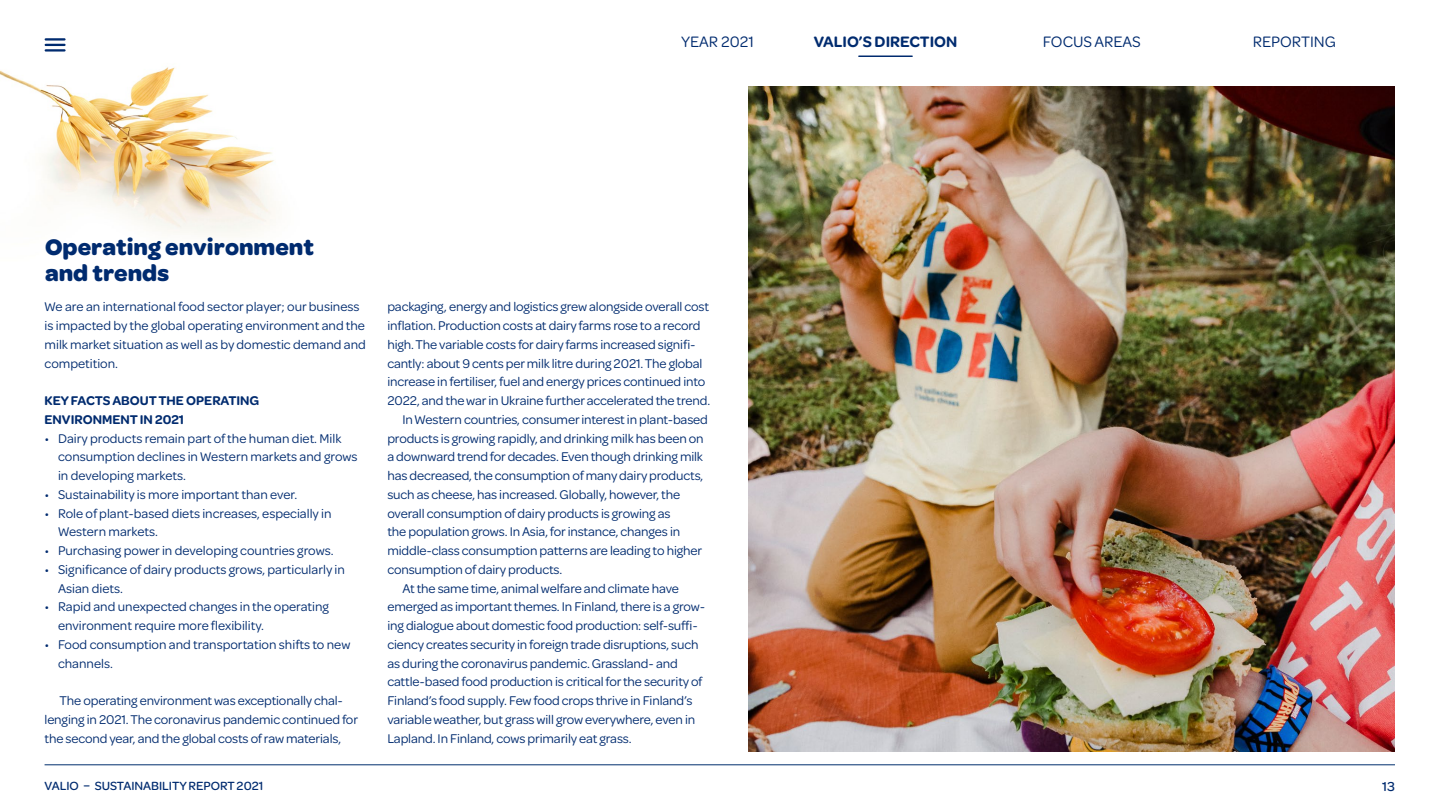
<style>
.page{position:relative;width:1440px;height:810px;background:#fff}
.page>*{position:absolute;margin:0;border:0;box-sizing:border-box;transform-origin:0 0}
.t1{font:700 24px/25.5px "Omnes";color:#002b6f}
.t2{font:16.12px "Omnes Valio";color:#002b6f}
.t3{font:600 16.12px "Omnes Valio";color:#002b6f}
.t4{font:500 13.8px "Omnes Valio";color:#002b6f}
.t5{font:13.5px/18.8px "Omnes Valio";letter-spacing:-.01em;color:#002b6f}
.t6{font:600 13.5px/18.8px "Omnes Valio";color:#002b6f}
.t7{font:500 12.67px "Omnes Valio";color:#002b6f}
</style>
<div class="page">
<img style="left:0;top:38px;width:275px;height:198px">
<img style="left:748px;top:86px;width:647px;height:666px">
<hr style="left:45px;top:765px;width:1350px;height:1px;background:#002e6d">
<hr style="left:46px;top:38px;width:19px;height:3px;background:#002b6f">
<svg style="left:46px;top:44px;width:19px;height:2px"></svg>
<hr style="left:46px;top:49px;width:19px;height:3px;background:#002b6f">
<hr style="left:859px;top:56px;width:53px;height:1px;background:#002b6f">
<p class="t3" style="left:814px;top:30px;width:145px">VALIO’S DIRECTION</p>
<p class="t2" style="left:681px;top:31px;width:74px">YEAR 2021</p>
<p class="t2" style="left:1043px;top:31px;width:100px">FOCUS AREAS</p>
<p class="t2" style="left:1253px;top:31px;width:84px">REPORTING</p>
<h1 class="t1" style="left:45px;top:235px;width:271px">Operating environment and trends</h1>
<p class="t5" style="left:45px;top:297px;width:323px">We are an international food sector player; our business is impacted by the global operating environment and the milk market situation as well as by domestic demand and competition.</p>
<p class="t6" style="left:45px;top:390px;width:216px">KEY FACTS ABOUT THE OPERATING<br>ENVIRONMENT IN 2021</p>
<p class="t5" style="left:58px;top:428px;width:301px;text-indent:-14px">• Dairy products remain part of the human diet. Milk consumption declines in Western markets and grows in developing markets.</p>
<p class="t5" style="left:45px;top:484px;width:254px">• Sustainability is more important than ever.</p>
<p class="t5" style="left:58px;top:503px;width:275px;text-indent:-14px">• Role of plant-based diets increases, especially in<br>Western markets.</p>
<p class="t5" style="left:45px;top:540px;width:291px">• Purchasing power in developing countries grows.</p>
<p class="t5" style="left:58px;top:559px;width:288px;text-indent:-14px">• Significance of dairy products grows, particularly in<br>Asian diets.</p>
<p class="t5" style="left:58px;top:597px;width:273px;text-indent:-14px">• Rapid and unexpected changes in the operating environment require more flexibility.</p>
<p class="t5" style="left:58px;top:634px;width:294px;text-indent:-14px">• Food consumption and transportation shifts to new channels.</p>
<p class="t5" style="left:45px;top:690px;width:315px;text-indent:15px">The operating environment was exceptionally chal&shy;lenging in 2021. The coronavirus pandemic continued for the second year, and the global costs of raw materials,</p>
<p class="t5" style="left:387px;top:297px;width:323px">packaging, energy and logistics grew alongside overall cost</p>
<p class="t5" style="left:387px;top:315px;width:315px">inflation. Production costs at dairy farms rose to a record</p>
<p class="t5" style="left:387px;top:334px;width:310px">high. The variable costs for dairy farms increased signifi-</p>
<p class="t5" style="left:387px;top:353px;width:317px">cantly: about 9 cents per milk litre during 2021. The global</p>
<p class="t5" style="left:387px;top:372px;width:320px">increase in fertiliser, fuel and energy prices continued into</p>
<p class="t5" style="left:387px;top:390px;width:324px">2022, and the war in Ukraine further accelerated the trend.</p>
<p class="t5" style="left:402px;top:409px;width:307px">In Western countries, consumer interest in plant-based</p>
<p class="t5" style="left:387px;top:428px;width:318px">products is growing rapidly, and drinking milk has been on</p>
<p class="t5" style="left:387px;top:447px;width:317px">a downward trend for decades. Even though drinking milk</p>
<p class="t5" style="left:387px;top:465px;width:317px">has decreased, the consumption of many dairy products,</p>
<p class="t5" style="left:387px;top:484px;width:294px">such as cheese, has increased. Globally, however, the</p>
<p class="t5" style="left:387px;top:503px;width:285px">overall consumption of dairy products is growing as</p>
<p class="t5" style="left:387px;top:522px;width:294px">the population grows. In Asia, for instance, changes in</p>
<p class="t5" style="left:387px;top:540px;width:316px">middle-class consumption patterns are leading to higher</p>
<p class="t5" style="left:387px;top:559px;width:176px">consumption of dairy products.</p>
<p class="t5" style="left:402px;top:578px;width:278px">At the same time, animal welfare and climate have</p>
<p class="t5" style="left:387px;top:597px;width:319px">emerged as important themes. In Finland, there is a grow-</p>
<p class="t5" style="left:387px;top:615px;width:312px">ing dialogue about domestic food production: self-suffi-</p>
<p class="t5" style="left:387px;top:634px;width:313px">ciency creates security in foreign trade disruptions, such</p>
<p class="t5" style="left:387px;top:653px;width:292px">as during the coronavirus pandemic. Grassland- and</p>
<p class="t5" style="left:387px;top:672px;width:317px">cattle-based food production is critical for the security of</p>
<p class="t5" style="left:387px;top:690px;width:307px">Finland’s food supply. Few food crops thrive in Finland’s</p>
<p class="t5" style="left:387px;top:709px;width:310px">variable weather, but grass will grow everywhere, even in</p>
<p class="t5" style="left:387px;top:728px;width:246px">Lapland. In Finland, cows primarily eat grass.</p>
<p class="t7" style="left:45px;top:777px;width:220px">VALIO – SUSTAINABILITY REPORT 2021</p>
<p class="t4" style="left:1382px;top:777px;width:14px">13</p>
</div>
